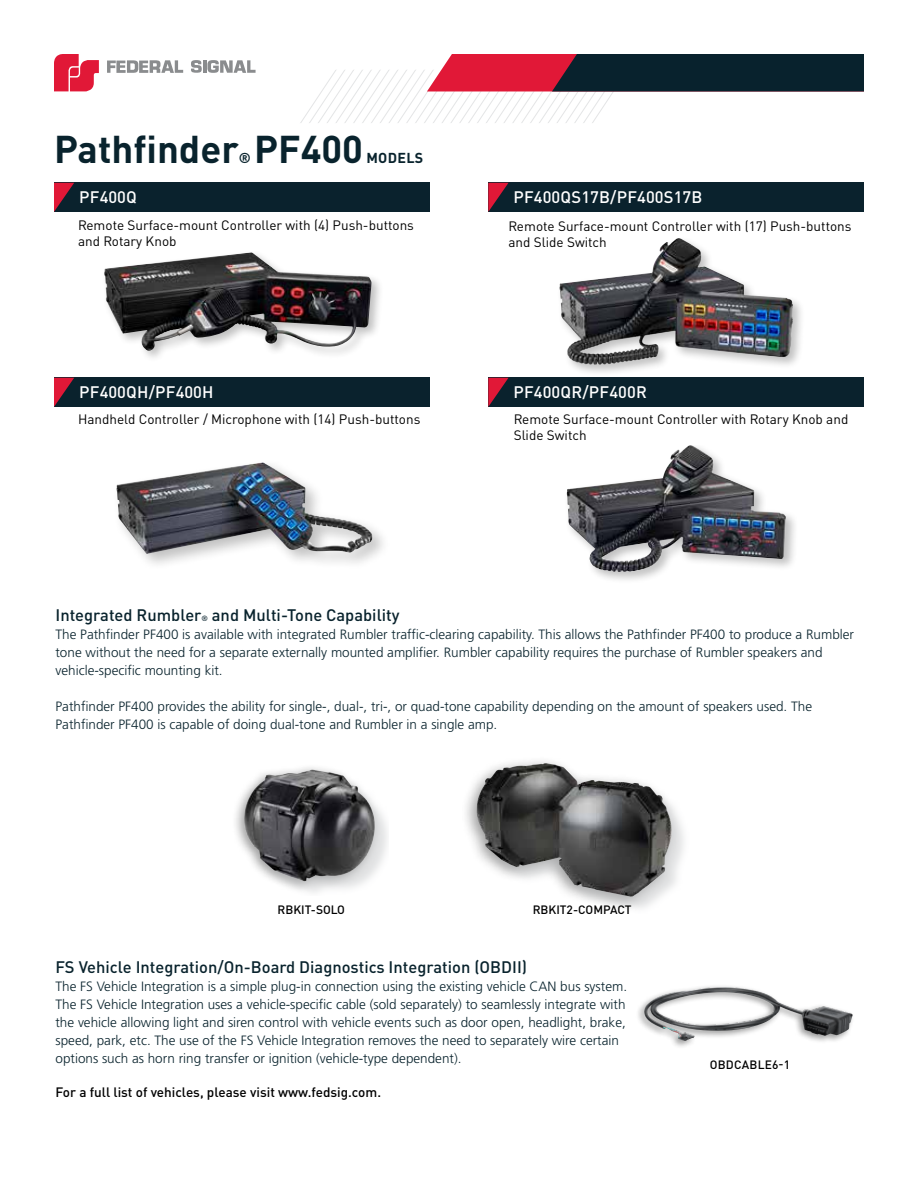
<style>
.page{position:relative;width:918px;height:1188px;background:#fff}
.page>*{position:absolute;margin:0;border:0;box-sizing:border-box;transform-origin:0 0}
.t1{font:700 38.25px "DIN Pro";color:#09232d}
.t2{font:500 16.5px "DIN Pro";color:#09232d}
.t3{font:500 16.5px "DIN Pro";letter-spacing:.01em;color:#fff}
.t4{font:700 14.25px "DIN Pro";letter-spacing:.02em;color:#09232d}
.t5{font:300 13.5px/18px "Frutiger LT Std";color:#09232d}
.t6{font:13.5px/16.5px "DIN Pro";color:#000}
.t7{font:500 13.5px "DIN Pro";color:#000}
.t8{font:500 12px "DIN Pro";color:#000}
.t9{font:500 12px "DIN Pro";letter-spacing:.02em;color:#000}
.s1{font-size:7.5px}
</style>
<div class="page">
<svg style="left:54px;top:54px;width:45px;height:37px"></svg>
<svg style="left:107px;top:60px;width:76px;height:13px"></svg>
<svg style="left:191px;top:54px;width:673px;height:69px"></svg>
<div style="left:54px;top:183px;width:376px;height:29px;background:#0a222d"></div>
<div style="left:54px;top:378px;width:376px;height:29px;background:#0a222d"></div>
<div style="left:488px;top:183px;width:376px;height:29px;background:#0a222d"></div>
<div style="left:488px;top:378px;width:376px;height:29px;background:#0a222d"></div>
<svg style="left:54px;top:183px;width:20px;height:29px"></svg>
<svg style="left:54px;top:378px;width:20px;height:29px"></svg>
<svg style="left:488px;top:183px;width:21px;height:29px"></svg>
<svg style="left:488px;top:378px;width:21px;height:29px"></svg>
<div style="left:101px;top:249px;width:283px;height:114px;background:#000;opacity:.25"></div>
<img style="left:104px;top:253px;width:268px;height:98px">
<div style="left:556px;top:235px;width:249px;height:142px;background:#000;opacity:.25"></div>
<img style="left:559px;top:238px;width:123px;height:128px">
<div style="left:112px;top:458px;width:278px;height:114px;background:#000;opacity:.25"></div>
<img style="left:116px;top:462px;width:257px;height:92px">
<div style="left:564px;top:445px;width:235px;height:140px;background:#000;opacity:.25"></div>
<img style="left:567px;top:445px;width:219px;height:128px">
<div style="left:461px;top:755px;width:219px;height:158px;background:#000;opacity:.4"></div>
<div style="left:479px;top:766px;width:211px;height:149px;background:#bcbec0;opacity:.45"></div>
<img style="left:476px;top:763px;width:196px;height:134px">
<div style="left:231px;top:763px;width:151px;height:131px;background:#000;opacity:.4"></div>
<div style="left:246px;top:772px;width:143px;height:123px;background:#bcbec0;opacity:.45"></div>
<img style="left:244px;top:770px;width:131px;height:111px">
<div style="left:635px;top:984px;width:221px;height:66px;background:#000;opacity:.4"></div>
<img style="left:644px;top:988px;width:209px;height:53px">
<h1 class="t1" style="left:54px;top:117px;width:311px">Pathfinder PF400</h1>
<p class="t4" style="left:239px;top:146px;width:14px">®</p>
<p class="t4" style="left:366px;top:146px;width:58px">MODELS</p>
<p class="t3" style="left:79px;top:184px;width:59px">PF400Q</p>
<p class="t3" style="left:513px;top:184px;width:190px">PF400QS17B/PF400S17B</p>
<p class="t6" style="left:78px;top:215px;width:337px">Remote Surface-mount Controller with (4) Push-buttons and Rotary Knob</p>
<p class="t6" style="left:509px;top:216px;width:345px">Remote Surface-mount Controller with (17) Push-buttons and Slide Switch</p>
<p class="t3" style="left:79px;top:379px;width:136px">PF400QH/PF400H</p>
<p class="t3" style="left:513px;top:379px;width:135px">PF400QR/PF400R</p>
<p class="t6" style="left:78px;top:410px;width:344px">Handheld Controller / Microphone with (14) Push-buttons</p>
<p class="t6" style="left:514px;top:410px;width:336px">Remote Surface-mount Controller with Rotary Knob and<br>Slide Switch</p>
<p class="t2" style="left:56px;top:601px;width:346px">Integrated Rumbler<span class="s1">®</span> and Multi-Tone Capability</p>
<p class="t5" style="left:56px;top:625px;width:800px">The Pathfinder PF400 is available with integrated Rumbler traffic-clearing capability. This allows the Pathfinder PF400 to produce a Rumbler tone without the need for a separate externally mounted amplifier. Rumbler capability requires the purchase of Rumbler speakers and vehicle-specific mounting kit.</p>
<p class="t5" style="left:56px;top:697px;width:758px">Pathfinder PF400 provides the ability for single-, dual-, tri-, or quad-tone capability depending on the amount of speakers used. The<br>Pathfinder PF400 is capable of doing dual-tone and Rumbler in a single amp.</p>
<p class="t8" style="left:278px;top:900px;width:69px">RBKIT-SOLO</p>
<p class="t8" style="left:533px;top:900px;width:100px">RBKIT2-COMPACT</p>
<p class="t2" style="left:56px;top:953px;width:473px">FS Vehicle Integration/On-Board Diagnostics Integration (OBDII)</p>
<p class="t5" style="left:56px;top:977px;width:573px">The FS Vehicle Integration is a simple plug-in connection using the existing vehicle CAN bus system.<br>The FS Vehicle Integration uses a vehicle-specific cable (sold separately) to seamlessly integrate with the vehicle allowing light and siren control with vehicle events such as door open, headlight, brake, speed, park, etc. The use of the FS Vehicle Integration removes the need to separately wire certain options such as horn ring transfer or ignition (vehicle-type dependent).</p>
<p class="t7" style="left:56px;top:1081px;width:327px">For a full list of vehicles, please visit www.fedsig.com.</p>
<p class="t9" style="left:710px;top:1055px;width:82px">OBDCABLE6-1</p>
</div>
